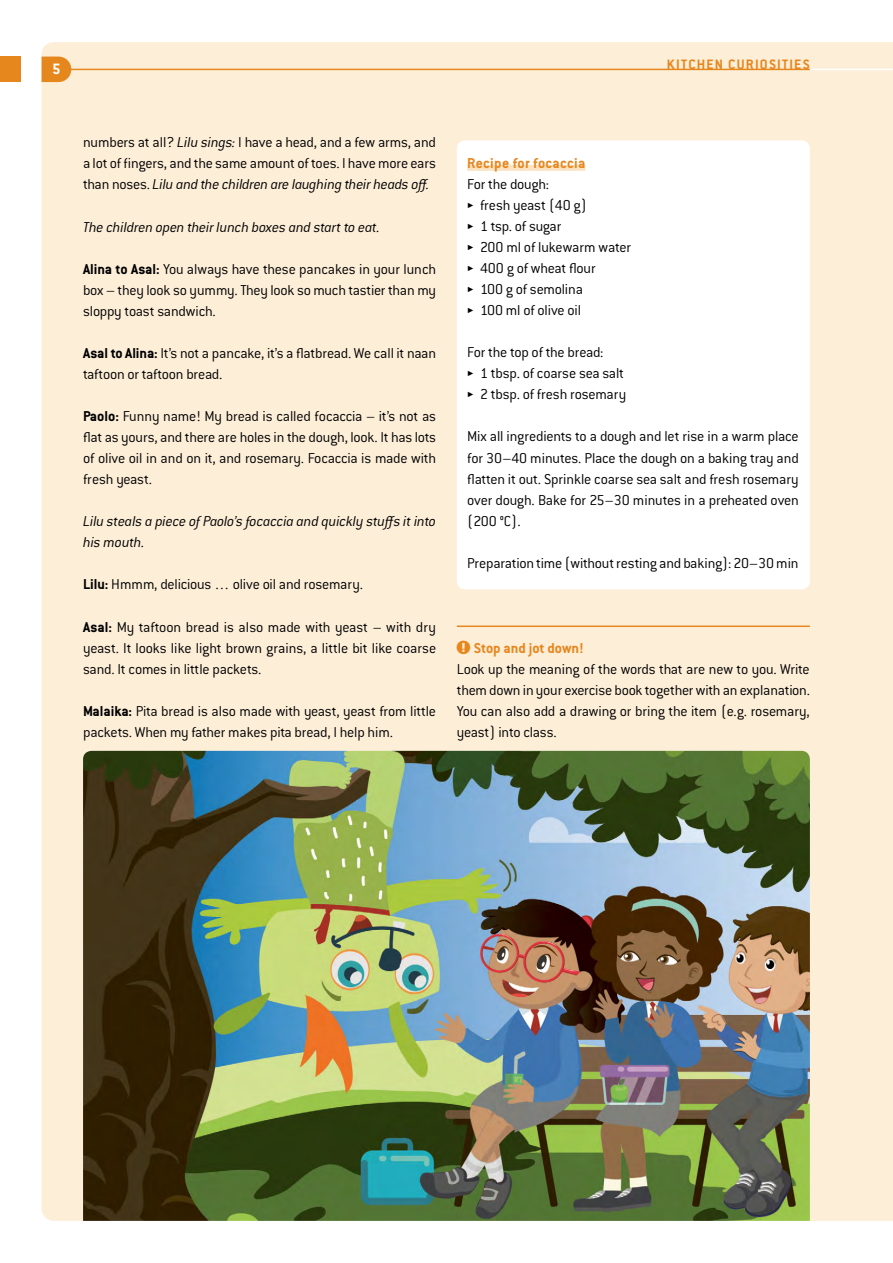
<style>
.page{position:relative;width:893px;height:1263px;background:#fff}
.page>*{position:absolute;margin:0;border:0;box-sizing:border-box;transform-origin:0 0}
.t1{font:700 16.5px "Conduit ITC Pro";color:#fff}
._01_Copy{font:300 15.75px/21px "Conduit ITC Pro";letter-spacing:-.015em;color:#000;text-align:justify}
._01_Copy_OhneLZ{font:300 15.75px/21px "Conduit ITC Pro";letter-spacing:-.01em;color:#000;text-align:justify}
._01_Copy_Stop_KITCHE{font:300 15.75px/21px "Conduit ITC Pro";letter-spacing:-.015em;color:#000;text-align:justify}
._01_Copy-2{font:italic 300 15.75px/21px "Conduit ITC Pro";letter-spacing:-.01em;color:#000}
.H4_Kitchen{font:700 15.75px "Conduit ITC Pro";letter-spacing:.01em;color:#e6871e}
.t2{font:700 15px "Conduit ITC Pro";letter-spacing:.08em;color:#e6871e}
.s1{font-style:italic}
.s2{font-weight:700}
.s3{font-family:"Klavika Arrows";font-size:10.5px}
</style>
<div class="page">
<div style="left:42px;top:42px;width:851px;height:1179px;background:#fdeed8"></div>
<img style="left:83px;top:751px;width:727px;height:470px">
<hr style="left:457px;top:625px;width:353px;height:2px;background:#e6871e">
<div style="left:457px;top:140px;width:353px;height:449px;background:#fff;border-radius:9px"></div>
<div style="left:467px;top:165px;width:118px;height:6px;background:#fbe3c1"></div>
<hr style="left:43px;top:69px;width:767px;height:1px;background:#e6871e">
<hr style="left:810px;top:69px;width:83px;height:1px;background:#fff">
<div style="left:0;top:57px;width:21px;height:25px;background:#e6871e"></div>
<div style="left:41px;top:57px;width:30px;height:25px;background:#e6871e;border-radius:13px"></div>
<p class="t1" style="left:52px;top:59px;width:10px">5</p>
<p class="t2" style="left:667px;top:55px;width:144px">KITCHEN CURIOSITIES</p>
<p class="_01_Copy" style="left:83px;top:132px;width:355px">numbers at all? <span class="s1">Lilu sings:</span> I have a head, and a few arms, and a lot of fingers, and the same amount of toes. I have more ears than noses. <span class="s1">Lilu and the children are laughing their heads off.</span></p>
<p class="_01_Copy-2" style="left:83px;top:216px;width:299px">The children open their lunch boxes and start to eat.</p>
<p class="_01_Copy" style="left:83px;top:258px;width:355px"><span class="s2">Alina to Asal:</span> You always have these pancakes in your lunch box – they look so yummy. They look so much tastier than my sloppy toast sandwich.</p>
<p class="_01_Copy" style="left:83px;top:343px;width:355px"><span class="s2">Asal to Alina:</span> It’s not a pancake, it’s a flatbread. We call it naan taftoon or taftoon bread.</p>
<p class="_01_Copy" style="left:83px;top:406px;width:355px"><span class="s2">Paolo:</span> Funny name! My bread is called focaccia – it’s not as flat as yours, and there are holes in the dough, look. It has lots of olive oil in and on it, and rosemary. Focaccia is made with fresh yeast.</p>
<p class="_01_Copy-2" style="left:83px;top:511px;width:355px">Lilu steals a piece of Paolo’s focaccia and quickly stuffs it into his mouth.</p>
<p class="_01_Copy" style="left:83px;top:574px;width:281px"><span class="s2">Lilu:</span> Hmmm, delicious … olive oil and rosemary.</p>
<p class="_01_Copy" style="left:83px;top:616px;width:355px"><span class="s2">Asal:</span> My taftoon bread is also made with yeast – with dry yeast. It looks like light brown grains, a little bit like coarse sand. It comes in little packets.</p>
<p class="_01_Copy" style="left:83px;top:700px;width:355px"><span class="s2">Malaika:</span> Pita bread is also made with yeast, yeast from little packets. When my father makes pita bread, I help him.</p>
<p class="H4_Kitchen" style="left:467px;top:154px;width:120px">Recipe for focaccia</p>
<p class="_01_Copy_OhneLZ" style="left:467px;top:174px;width:83px">For the dough:</p>
<p class="_01_Copy_OhneLZ" style="left:467px;top:195px;width:121px"><span class="s3">5</span> fresh yeast (40 g)</p>
<p class="_01_Copy_OhneLZ" style="left:467px;top:216px;width:96px"><span class="s3">5</span> 1 tsp. of sugar</p>
<p class="_01_Copy_OhneLZ" style="left:467px;top:237px;width:165px"><span class="s3">5</span> 200 ml of lukewarm water</p>
<p class="_01_Copy_OhneLZ" style="left:467px;top:258px;width:130px"><span class="s3">5</span> 400 g of wheat flour</p>
<p class="_01_Copy_OhneLZ" style="left:467px;top:279px;width:117px"><span class="s3">5</span> 100 g of semolina</p>
<p class="_01_Copy_OhneLZ" style="left:467px;top:300px;width:115px"><span class="s3">5</span> 100 ml of olive oil</p>
<p class="_01_Copy_OhneLZ" style="left:467px;top:342px;width:138px">For the top of the bread:</p>
<p class="_01_Copy_OhneLZ" style="left:467px;top:363px;width:158px"><span class="s3">5</span> 1 tbsp. of coarse sea salt</p>
<p class="_01_Copy_OhneLZ" style="left:467px;top:384px;width:160px"><span class="s3">5</span> 2 tbsp. of fresh rosemary</p>
<p class="_01_Copy_OhneLZ" style="left:467px;top:426px;width:333px">Mix all ingredients to a dough and let rise in a warm place for 30–40 minutes. Place the dough on a baking tray and flatten it out. Sprinkle coarse sea salt and fresh rosemary over dough. Bake for 25–30 minutes in a preheated oven (200 °C).</p>
<p class="_01_Copy_OhneLZ" style="left:467px;top:552px;width:333px">Preparation time (without resting and baking): 20–30 min</p>
<p class="H4_Kitchen" style="left:457px;top:638px;width:129px">■ Stop and jot down!</p>
<p class="_01_Copy_Stop_KITCHE" style="left:457px;top:658px;width:355px">Look up the meaning of the words that are new to you. Write them down in your exercise book together with an explanation.<br>You can also add a drawing or bring the item (e.g. rosemary, yeast) into class.</p>
</div>
